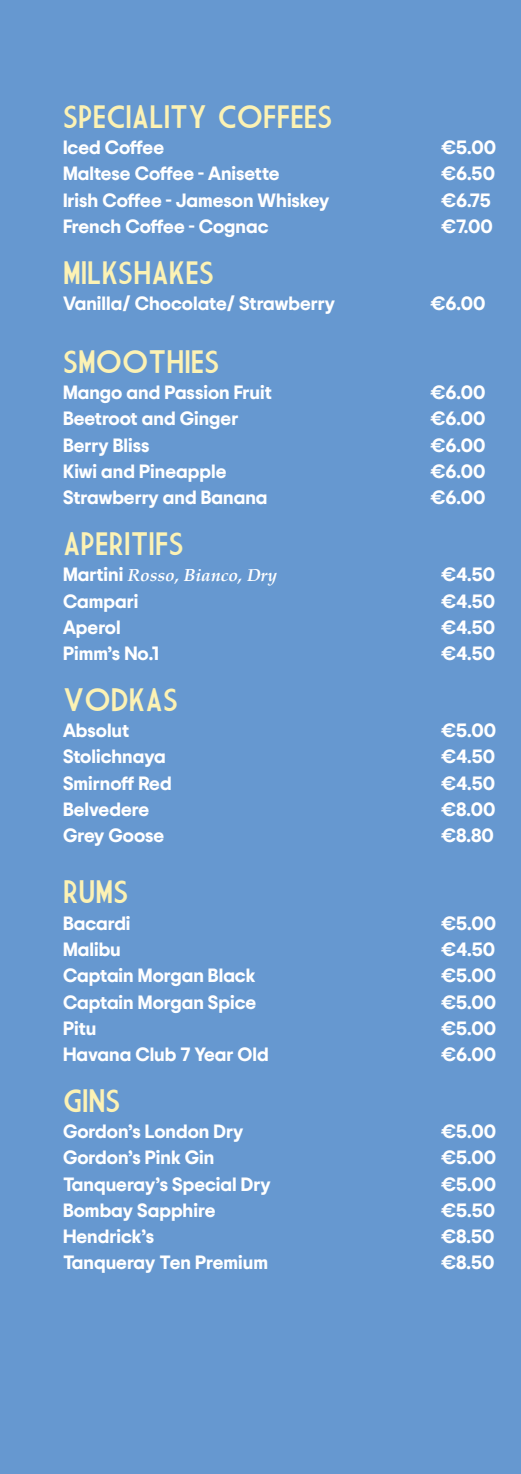
<style>
.page{position:relative;width:521px;height:1474px;background:#fff}
.page>*{position:absolute;margin:0;border:0;box-sizing:border-box;transform-origin:0 0}
.t1{font:31.5px "Market Deco";color:#fcf2b4}
.t2{font:700 19.25px "Trip Sans";color:#fff}
.t3{font:italic 700 17.5px "Palatino";color:#fff}
.s1{font-family:"Trip Sans";font-style:normal;font-size:19.25px}
</style>
<div class="page">
<div style="left:0;top:0;width:521px;height:1473px;background:#6698d0"></div>
<h1 class="t1" style="left:63px;top:103px;width:271px">SPECIALITY COFFEES</h1>
<p class="t2" style="left:63px;top:134px;width:103px">Iced Coffee</p>
<p class="t2" style="left:441px;top:134px;width:57px">€5.00</p>
<p class="t2" style="left:63px;top:160px;width:218px">Maltese Coffee - Anisette</p>
<p class="t2" style="left:441px;top:160px;width:55px">€6.50</p>
<p class="t2" style="left:63px;top:187px;width:268px">Irish Coffee - Jameson Whiskey</p>
<p class="t2" style="left:441px;top:187px;width:51px">€6.75</p>
<p class="t2" style="left:63px;top:213px;width:207px">French Coffee - Cognac</p>
<p class="t2" style="left:441px;top:213px;width:53px">€7.00</p>
<h1 class="t1" style="left:63px;top:258px;width:153px">MILKSHAKES</h1>
<p class="t2" style="left:63px;top:290px;width:274px">Vanilla/ Chocolate/ Strawberry</p>
<p class="t2" style="left:431px;top:290px;width:57px">€6.00</p>
<h1 class="t1" style="left:63px;top:348px;width:158px">SMOOTHIES</h1>
<p class="t2" style="left:63px;top:379px;width:210px">Mango and Passion Fruit</p>
<p class="t2" style="left:431px;top:379px;width:57px">€6.00</p>
<p class="t2" style="left:63px;top:405px;width:177px">Beetroot and Ginger</p>
<p class="t2" style="left:431px;top:405px;width:57px">€6.00</p>
<p class="t2" style="left:63px;top:432px;width:88px">Berry Bliss</p>
<p class="t2" style="left:431px;top:432px;width:57px">€6.00</p>
<p class="t2" style="left:63px;top:458px;width:165px">Kiwi and Pineapple</p>
<p class="t2" style="left:431px;top:458px;width:57px">€6.00</p>
<p class="t2" style="left:63px;top:484px;width:206px">Strawberry and Banana</p>
<p class="t2" style="left:431px;top:484px;width:57px">€6.00</p>
<h1 class="t1" style="left:63px;top:530px;width:122px">APERITIFS</h1>
<p class="t3" style="left:63px;top:561px;width:216px"><span class="s1">Martini</span> Rosso, Bianco, Dry</p>
<p class="t2" style="left:441px;top:561px;width:56px">€4.50</p>
<p class="t2" style="left:63px;top:587px;width:77px">Campari</p>
<p class="t2" style="left:441px;top:587px;width:56px">€4.50</p>
<p class="t2" style="left:63px;top:614px;width:59px">Aperol</p>
<p class="t2" style="left:441px;top:614px;width:56px">€4.50</p>
<p class="t2" style="left:63px;top:640px;width:97px">Pimm’s No.1</p>
<p class="t2" style="left:441px;top:640px;width:56px">€4.50</p>
<h1 class="t1" style="left:63px;top:685px;width:117px">VODKAS</h1>
<p class="t2" style="left:63px;top:717px;width:68px">Absolut</p>
<p class="t2" style="left:441px;top:717px;width:57px">€5.00</p>
<p class="t2" style="left:63px;top:743px;width:104px">Stolichnaya</p>
<p class="t2" style="left:441px;top:743px;width:56px">€4.50</p>
<p class="t2" style="left:63px;top:769px;width:110px">Smirnoff Red</p>
<p class="t2" style="left:441px;top:769px;width:56px">€4.50</p>
<p class="t2" style="left:63px;top:795px;width:88px">Belvedere</p>
<p class="t2" style="left:441px;top:795px;width:56px">€8.00</p>
<p class="t2" style="left:63px;top:822px;width:103px">Grey Goose</p>
<p class="t2" style="left:441px;top:822px;width:54px">€8.80</p>
<h1 class="t1" style="left:63px;top:878px;width:67px">RUMS</h1>
<p class="t2" style="left:63px;top:909px;width:69px">Bacardi</p>
<p class="t2" style="left:441px;top:909px;width:57px">€5.00</p>
<p class="t2" style="left:63px;top:935px;width:59px">Malibu</p>
<p class="t2" style="left:441px;top:935px;width:56px">€4.50</p>
<p class="t2" style="left:63px;top:962px;width:194px">Captain Morgan Black</p>
<p class="t2" style="left:441px;top:962px;width:57px">€5.00</p>
<p class="t2" style="left:63px;top:988px;width:195px">Captain Morgan Spice</p>
<p class="t2" style="left:441px;top:988px;width:57px">€5.00</p>
<p class="t2" style="left:63px;top:1014px;width:35px">Pitu</p>
<p class="t2" style="left:441px;top:1014px;width:57px">€5.00</p>
<p class="t2" style="left:63px;top:1041px;width:207px">Havana Club 7 Year Old</p>
<p class="t2" style="left:441px;top:1041px;width:57px">€6.00</p>
<h1 class="t1" style="left:63px;top:1086px;width:59px">GINS</h1>
<p class="t2" style="left:63px;top:1117px;width:182px">Gordon’s London Dry</p>
<p class="t2" style="left:441px;top:1117px;width:57px">€5.00</p>
<p class="t2" style="left:63px;top:1144px;width:153px">Gordon’s Pink Gin</p>
<p class="t2" style="left:441px;top:1144px;width:57px">€5.00</p>
<p class="t2" style="left:63px;top:1170px;width:209px">Tanqueray’s Special Dry</p>
<p class="t2" style="left:441px;top:1170px;width:57px">€5.00</p>
<p class="t2" style="left:63px;top:1196px;width:154px">Bombay Sapphire</p>
<p class="t2" style="left:441px;top:1196px;width:56px">€5.50</p>
<p class="t2" style="left:63px;top:1223px;width:93px">Hendrick’s</p>
<p class="t2" style="left:441px;top:1223px;width:55px">€8.50</p>
<p class="t2" style="left:63px;top:1249px;width:207px">Tanqueray Ten Premium</p>
<p class="t2" style="left:441px;top:1249px;width:55px">€8.50</p>
</div>
